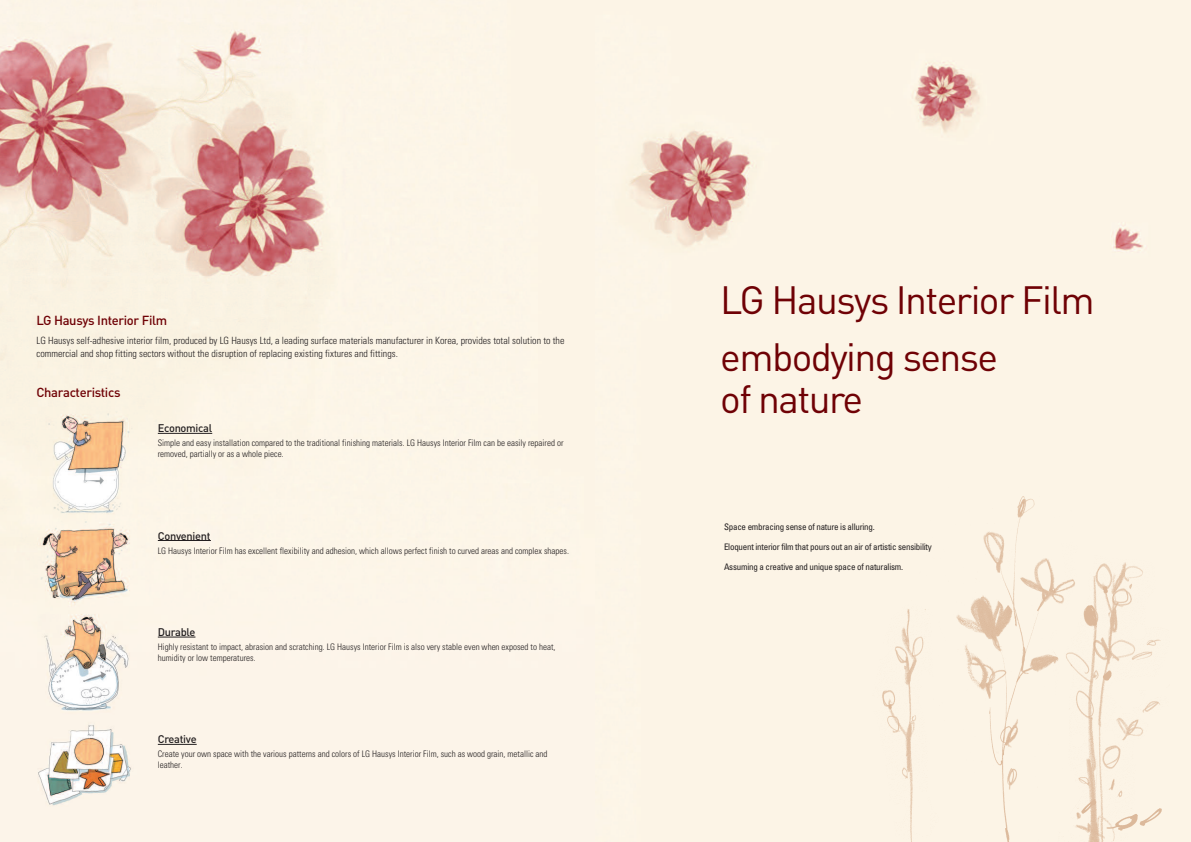
<style>
.page{position:relative;width:1191px;height:842px;background:#fff}
.page>*{position:absolute;margin:0;border:0;box-sizing:border-box;transform-origin:0 0}
.t1{font:39px/57px "DIN";letter-spacing:-.04em;color:#6f0105}
.t2{font:500 13px "DIN";letter-spacing:-.025em;color:#6f0105}
.t3{font:500 11px "DIN";letter-spacing:-.025em;color:#231f20}
.t4{font:300 condensed 10px/13px "Univers";color:#231f20}
.t5{font:300 condensed 9px/10.8px "Univers";color:#231f20}
.t6{font:condensed 9px "Univers";letter-spacing:-.025em;color:#231f20}
</style>
<div class="page">
<img style="left:0;top:0;width:595px;height:842px">
<hr style="left:158px;top:433px;width:54px;height:1px;background:#231f20">
<hr style="left:158px;top:540px;width:53px;height:1px;background:#231f20">
<hr style="left:158px;top:637px;width:37px;height:1px;background:#231f20">
<hr style="left:158px;top:744px;width:39px;height:1px;background:#231f20">
<div style="left:595px;top:0;width:596px;height:842px;background:#fcf4e6"></div>
<img style="left:882px;top:496px;width:280px;height:346px">
<h2 class="t2" style="left:36px;top:312px;width:132px">LG Hausys Interior Film</h2>
<p class="t4" style="left:36px;top:335px;width:529px">LG Hausys self-adhesive interior film, produced by LG Hausys Ltd, a leading surface materials manufacturer in Korea, provides total solution to the commercial and shop fitting sectors without the disruption of replacing existing fixtures and fittings.</p>
<h2 class="t2" style="left:36px;top:385px;width:86px">Characteristics</h2>
<p class="t3" style="left:158px;top:422px;width:56px">Economical</p>
<p class="t5" style="left:158px;top:438px;width:407px">Simple and easy installation compared to the traditional finishing materials. LG Hausys Interior Film can be easily repaired or removed, partially or as a whole piece.</p>
<p class="t3" style="left:158px;top:529px;width:54px">Convenient</p>
<p class="t5" style="left:158px;top:546px;width:413px">LG Hausys Interior Film has excellent flexibility and adhesion, which allows perfect finish to curved areas and complex shapes.</p>
<p class="t3" style="left:158px;top:626px;width:39px">Durable</p>
<p class="t5" style="left:158px;top:642px;width:399px">Highly resistant to impact, abrasion and scratching. LG Hausys Interior Film is also very stable even when exposed to heat, humidity or low temperatures.</p>
<p class="t3" style="left:158px;top:733px;width:40px">Creative</p>
<p class="t5" style="left:158px;top:750px;width:391px">Create your own space with the various patterns and colors of LG Hausys Interior Film, such as wood grain, metallic and leather.</p>
<h1 class="t1" style="left:720px;top:272px;width:376px">LG Hausys Interior Film embodying sense</h1>
<h1 class="t1" style="left:720px;top:371px;width:145px">of nature</h1>
<p class="t6" style="left:724px;top:523px;width:152px">Space embracing sense of nature is alluring.</p>
<p class="t6" style="left:724px;top:543px;width:209px">Eloquent interior film that pours out an air of artistic sensibility</p>
<p class="t6" style="left:724px;top:563px;width:181px">Assuming a creative and unique space of naturalism.</p>
</div>
